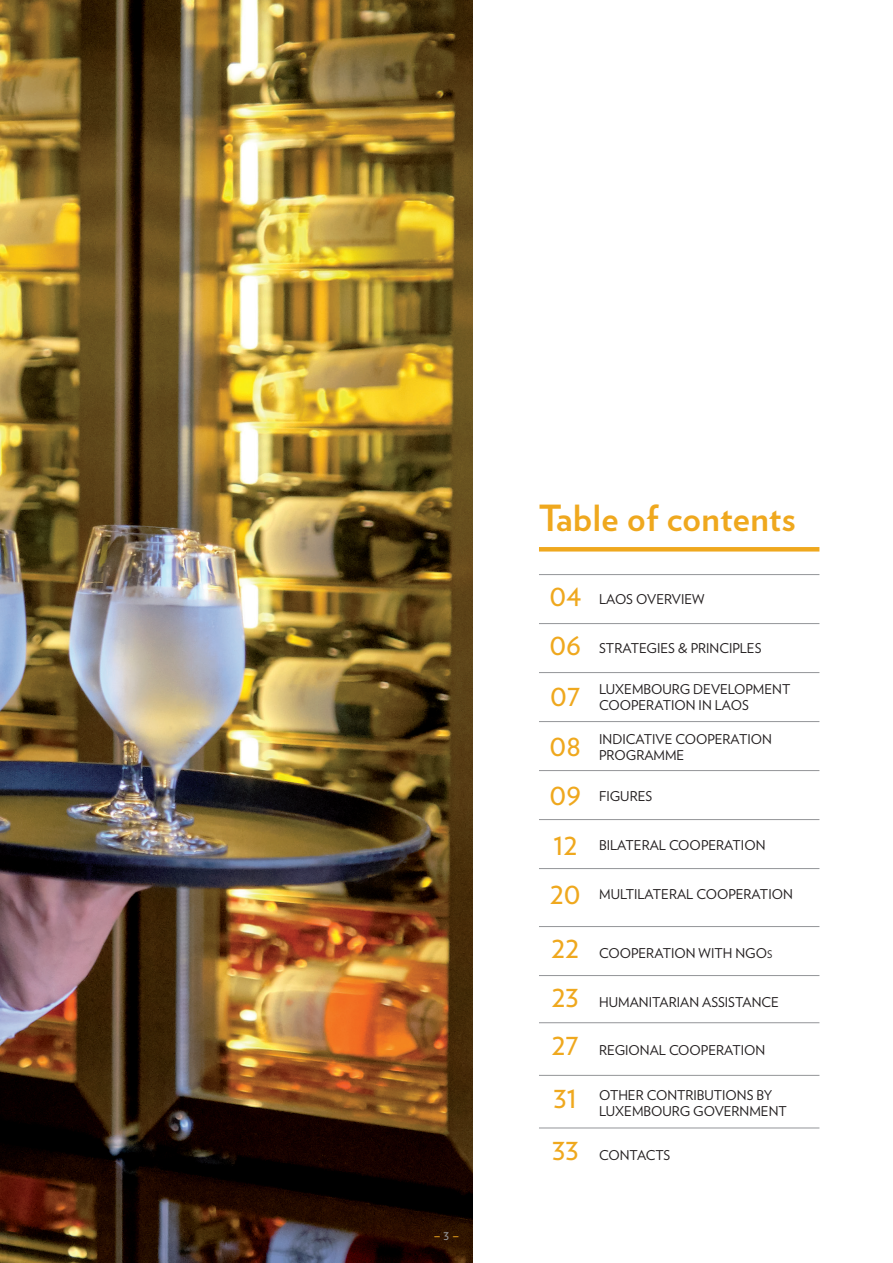
<style>
.page{position:relative;width:893px;height:1263px;background:#fff}
.page>*{position:absolute;margin:0;border:0;box-sizing:border-box;transform-origin:0 0}
.t1{font:700 36px "Verlag";letter-spacing:.01em;color:#efa81e}
.t2{font:31.5px "Verlag";color:#efa81e}
.t3{font:13.5px/16.2px "Verlag";color:#231f20}
.t4{font:13.5px "Verlag";color:#efa81e}
.s1{color:#939598}
.s2{font-size:10.5px}
</style>
<div class="page">
<img style="left:0;top:0;width:472px;height:1263px">
<hr style="left:539px;top:547px;width:280px;height:4px;background:#efa81e">
<hr style="left:539px;top:623px;width:280px;height:1px;background:#939598">
<hr style="left:539px;top:975px;width:280px;height:1px;background:#939598">
<hr style="left:539px;top:1022px;width:280px;height:1px;background:#939598">
<hr style="left:539px;top:1075px;width:280px;height:1px;background:#939598">
<hr style="left:539px;top:1127px;width:280px;height:1px;background:#939598">
<hr style="left:539px;top:926px;width:280px;height:1px;background:#939598">
<hr style="left:539px;top:721px;width:280px;height:1px;background:#939598">
<hr style="left:539px;top:819px;width:280px;height:1px;background:#939598">
<hr style="left:539px;top:868px;width:280px;height:1px;background:#939598">
<hr style="left:539px;top:672px;width:280px;height:1px;background:#939598">
<hr style="left:539px;top:770px;width:280px;height:1px;background:#939598">
<hr style="left:539px;top:574px;width:280px;height:1px;background:#939598">
<p class="t4" style="left:434px;top:1225px;width:27px">–<span class="s1">3</span>–</p>
<h1 class="t1" style="left:539px;top:490px;width:258px">Table of contents</h1>
<h2 class="t2" style="left:549px;top:571px;width:33px">04</h2>
<p class="t3" style="left:599px;top:590px;width:107px">LAOS OVERVIEW</p>
<h2 class="t2" style="left:549px;top:620px;width:33px">06</h2>
<p class="t3" style="left:599px;top:639px;width:164px">STRATEGIES &amp; PRINCIPLES</p>
<h2 class="t2" style="left:550px;top:671px;width:32px">07</h2>
<p class="t3" style="left:599px;top:680px;width:193px">LUXEMBOURG DEVELOPMENT<br>COOPERATION IN LAOS</p>
<h2 class="t2" style="left:549px;top:721px;width:33px">08</h2>
<p class="t3" style="left:599px;top:730px;width:174px">INDICATIVE COOPERATION<br>PROGRAMME</p>
<h2 class="t2" style="left:550px;top:770px;width:33px">09</h2>
<p class="t3" style="left:599px;top:787px;width:55px">FIGURES</p>
<h2 class="t2" style="left:553px;top:819px;width:26px">12</h2>
<p class="t3" style="left:599px;top:836px;width:168px">BILATERAL COOPERATION</p>
<h2 class="t2" style="left:550px;top:869px;width:32px">20</h2>
<p class="t3" style="left:599px;top:885px;width:195px">MULTILATERAL COOPERATION</p>
<h2 class="t2" style="left:552px;top:923px;width:29px">22</h2>
<p class="t3" style="left:599px;top:944px;width:175px">COOPERATION WITH NGO<span class="s2">S</span></p>
<h2 class="t2" style="left:552px;top:972px;width:29px">23</h2>
<p class="t3" style="left:599px;top:993px;width:181px">HUMANITARIAN ASSISTANCE</p>
<h2 class="t2" style="left:552px;top:1020px;width:29px">27</h2>
<p class="t3" style="left:599px;top:1041px;width:168px">REGIONAL COOPERATION</p>
<h2 class="t2" style="left:553px;top:1073px;width:26px">31</h2>
<p class="t3" style="left:599px;top:1086px;width:189px">OTHER CONTRIBUTIONS BY<br>LUXEMBOURG GOVERNMENT</p>
<h2 class="t2" style="left:552px;top:1125px;width:28px">33</h2>
<p class="t3" style="left:599px;top:1147px;width:73px">CONTACTS</p>
</div>
